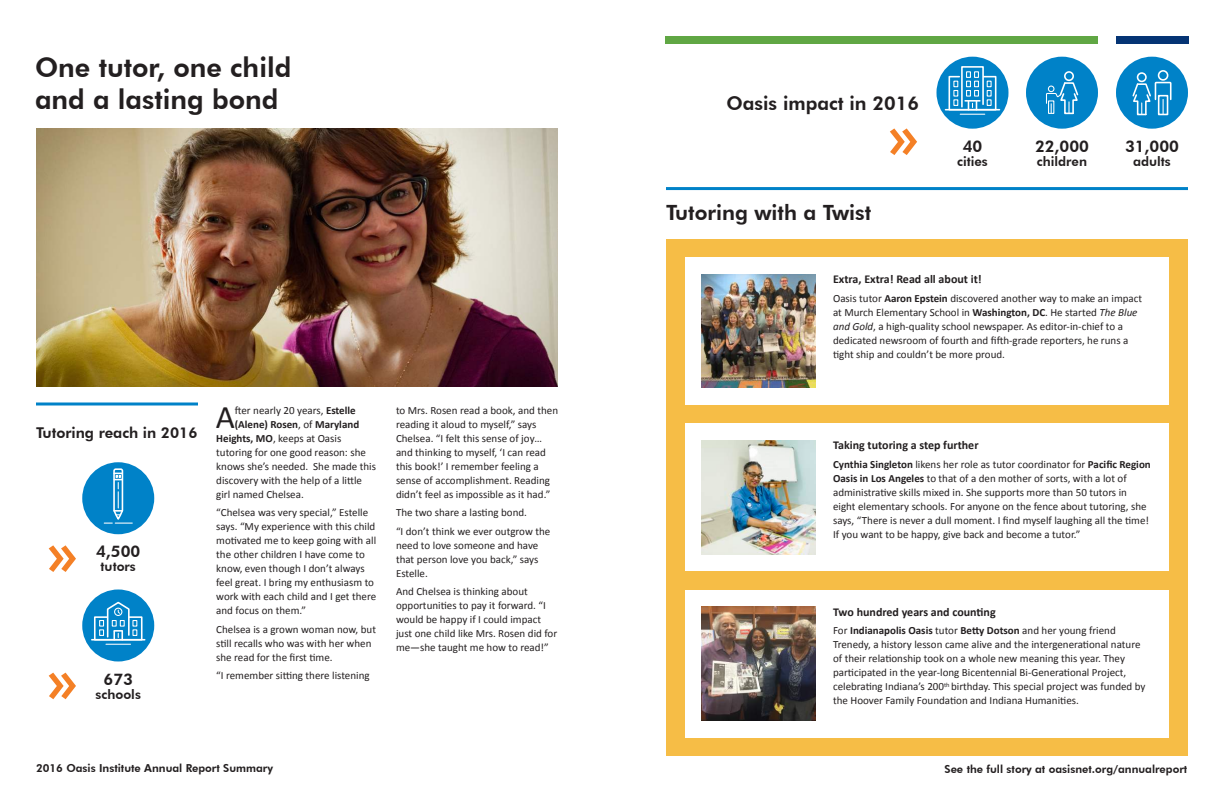
<style>
.page{position:relative;width:1224px;height:792px;background:#fff}
.page>*{position:absolute;margin:0;border:0;box-sizing:border-box;transform-origin:0 0}
.t1{font:800 60px/127.2px "Futura BT";color:#f48026}
.t2{font:33.1px "Calibri";color:#231f20}
.t3{font:800 27px/32.4px "Futura BT";color:#231f20}
.t4{font:800 21px "Futura BT";color:#231f20}
.t5{font:800 19px "Futura BT";color:#231f20}
.t6{font:800 16px "Futura BT";color:#231f20}
.t7{font:800 14.9px "Futura BT";color:#231f20}
.t8{font:800 13px "Futura BT";color:#231f20}
.t9{font:700 12px "Calibri";color:#231f20}
.t10{font:11px/14px "Calibri";color:#231f20}
.t11{font:800 11px "Futura BT";color:#231f20}
.t12{font:700 11px "Calibri";color:#231f20}
.s1{font-weight:700}
.s2{font-weight:400}
.s3{font-style:italic}
</style>
<div class="page">
<div style="left:666px;top:36px;width:432px;height:8px;background:#60a744"></div>
<div style="left:1116px;top:36px;width:72px;height:8px;background:#053474"></div>
<div style="left:1116px;top:57px;width:72px;height:72px;background:#0082c8;border-radius:50%"></div>
<div style="left:1158px;top:70px;width:10px;height:11px;border:2px solid #fff;border-radius:50%"></div>
<div style="left:1137px;top:72px;width:10px;height:10px;border:2px solid #fff;border-radius:50%"></div>
<svg style="left:1132px;top:81px;width:40px;height:35px"></svg>
<div style="left:1026px;top:57px;width:72px;height:72px;background:#0082c8;border-radius:50%"></div>
<div style="left:1064px;top:71px;width:10px;height:10px;border:2px solid #fff;border-radius:50%"></div>
<svg style="left:1046px;top:81px;width:33px;height:34px"></svg>
<div style="left:666px;top:239px;width:522px;height:517px;background:#f6bd46"></div>
<div style="left:685px;top:257px;width:484px;height:148px;background:#fff"></div>
<div style="left:685px;top:423px;width:484px;height:148px;background:#fff"></div>
<div style="left:685px;top:590px;width:484px;height:148px;background:#fff"></div>
<hr style="left:666px;top:187px;width:522px;height:3px;background:#0082c8">
<img style="left:701px;top:440px;width:114px;height:114px">
<img style="left:701px;top:607px;width:114px;height:114px">
<img style="left:701px;top:274px;width:114px;height:113px">
<img style="left:36px;top:128px;width:522px;height:259px">
<div style="left:936px;top:57px;width:72px;height:72px;background:#0082c8;border-radius:50%"></div>
<hr style="left:945px;top:109px;width:55px;height:2px;background:#fff">
<svg style="left:948px;top:65px;width:49px;height:50px"></svg>
<div style="left:82px;top:590px;width:72px;height:72px;background:#0082c8;border-radius:50%"></div>
<hr style="left:92px;top:639px;width:53px;height:2px;background:#fff">
<svg style="left:93px;top:601px;width:50px;height:44px"></svg>
<svg style="left:36px;top:402px;width:162px;height:4px"></svg>
<div style="left:82px;top:462px;width:72px;height:72px;background:#0082c8;border-radius:50%"></div>
<svg style="left:104px;top:468px;width:28px;height:56px"></svg>
<h3 class="t3" style="left:35px;top:51px;width:258px">One tutor, one child and a lasting bond</h3>
<h3 class="t7" style="left:36px;top:424px;width:163px">Tutoring reach in 2016</h3>
<h1 class="t1" style="left:47px;top:488px;width:33px">» »</h1>
<h3 class="t6" style="left:96px;top:542px;width:46px">4,500</h3>
<p class="t8" style="left:101px;top:559px;width:37px">tutors</p>
<h3 class="t6" style="left:104px;top:669px;width:31px">673</h3>
<p class="t8" style="left:96px;top:686px;width:47px">schools</p>
<h2 class="t2" style="left:216px;top:396px;width:21px">A</h2>
<p class="t10" style="left:235px;top:403px;width:122px">fter nearly 20 years, <span class="s1">Estelle</span></p>
<p class="t12" style="left:235px;top:417px;width:126px">(Alene) Rosen<span class="s2">, of</span> Maryland</p>
<p class="t10" style="left:216px;top:431px;width:127px"><span class="s1">Heights, MO</span>, keeps at Oasis</p>
<p class="t10" style="left:216px;top:445px;width:151px">tutoring for one good reason: she</p>
<p class="t10" style="left:216px;top:459px;width:161px">knows she’s needed. She made this</p>
<p class="t10" style="left:216px;top:473px;width:147px">discovery with the help of a little</p>
<p class="t10" style="left:216px;top:487px;width:89px">girl named Chelsea.</p>
<p class="t10" style="left:216px;top:506px;width:161px">“Chelsea was very special,” Estelle says. “My experience with this child motivated me to keep going with all the other children I have come to know, even though I don’t always feel great. I bring my enthusiasm to work with each child and I get there and focus on them.”</p>
<p class="t10" style="left:216px;top:622px;width:161px">Chelsea is a grown woman now, but still recalls who was with her when she read for the first time.</p>
<p class="t10" style="left:216px;top:669px;width:155px">“I remember sitting there listening</p>
<p class="t10" style="left:396px;top:403px;width:164px">to Mrs. Rosen read a book, and then reading it aloud to myself,” says Chelsea. “I felt this sense of joy… and thinking to myself, ‘I can read this book!’ I remember feeling a sense of accomplishment. Reading didn’t feel as impossible as it had.”</p>
<p class="t10" style="left:396px;top:503px;width:156px;line-height:18.5px">The two share a lasting bond.<br>“I don’t think we ever outgrow the</p>
<p class="t10" style="left:396px;top:538px;width:144px;text-align:justify">need to love someone and have that person love you back,” says Estelle.</p>
<p class="t10" style="left:396px;top:585px;width:163px">And Chelsea is thinking about opportunities to pay it forward. “I would be happy if I could impact just one child like Mrs. Rosen did for me—she taught me how to read!”</p>
<h3 class="t5" style="left:726px;top:92px;width:194px">Oasis impact in 2016</h3>
<h1 class="t1" style="left:888px;top:71px;width:33px">»</h1>
<h3 class="t4" style="left:666px;top:200px;width:207px">Tutoring with a Twist</h3>
<h3 class="t6" style="left:963px;top:136px;width:21px">40</h3>
<p class="t8" style="left:957px;top:153px;width:32px">cities</p>
<h3 class="t6" style="left:1035px;top:136px;width:55px">22,000</h3>
<p class="t8" style="left:1037px;top:153px;width:52px">children</p>
<h3 class="t6" style="left:1125px;top:136px;width:55px">31,000</h3>
<p class="t8" style="left:1133px;top:153px;width:39px">adults</p>
<p class="t9" style="left:833px;top:271px;width:150px">Extra, Extra! Read all about it!</p>
<p class="t10" style="left:833px;top:291px;width:311px">Oasis tutor <span class="s1">Aaron Epstein</span> discovered another way to make an impact at Murch Elementary School in <span class="s1">Washington, DC</span>. He started <span class="s3">The Blue and Gold</span>, a high-quality school newspaper. As editor-in-chief to a dedicated newsroom of fourth and fifth-grade reporters, he runs a tight ship and couldn’t be more proud.</p>
<p class="t9" style="left:833px;top:438px;width:147px">Taking tutoring a step further</p>
<p class="t10" style="left:833px;top:457px;width:319px"><span class="s1">Cynthia Singleton</span> likens her role as tutor coordinator for <span class="s1">Pacific Region Oasis in Los Angeles</span> to that of a den mother of sorts, with a lot of administrative skills mixed in. She supports more than 50 tutors in eight elementary schools. For anyone on the fence about tutoring, she says, “There is never a dull moment. I find myself laughing all the time!<br>If you want to be happy, give back and become a tutor.”</p>
<p class="t9" style="left:833px;top:604px;width:164px">Two hundred years and counting</p>
<p class="t10" style="left:833px;top:624px;width:314px">For <span class="s1">Indianapolis Oasis</span> tutor <span class="s1">Betty Dotson</span> and her young friend Trenedy, a history lesson came alive and the intergenerational nature of their relationship took on a whole new meaning this year. They participated in the year-long Bicentennial Bi-Generational Project, celebrating Indiana’s 200<sup>th</sup> birthday. This special project was funded by the Hoover Family Foundation and Indiana Humanities.</p>
<p class="t11" style="left:36px;top:761px;width:239px">2016 Oasis Institute Annual Report Summary</p>
<p class="t11" style="left:945px;top:763px;width:244px">See the full story at oasisnet.org/annualreport</p>
</div>
